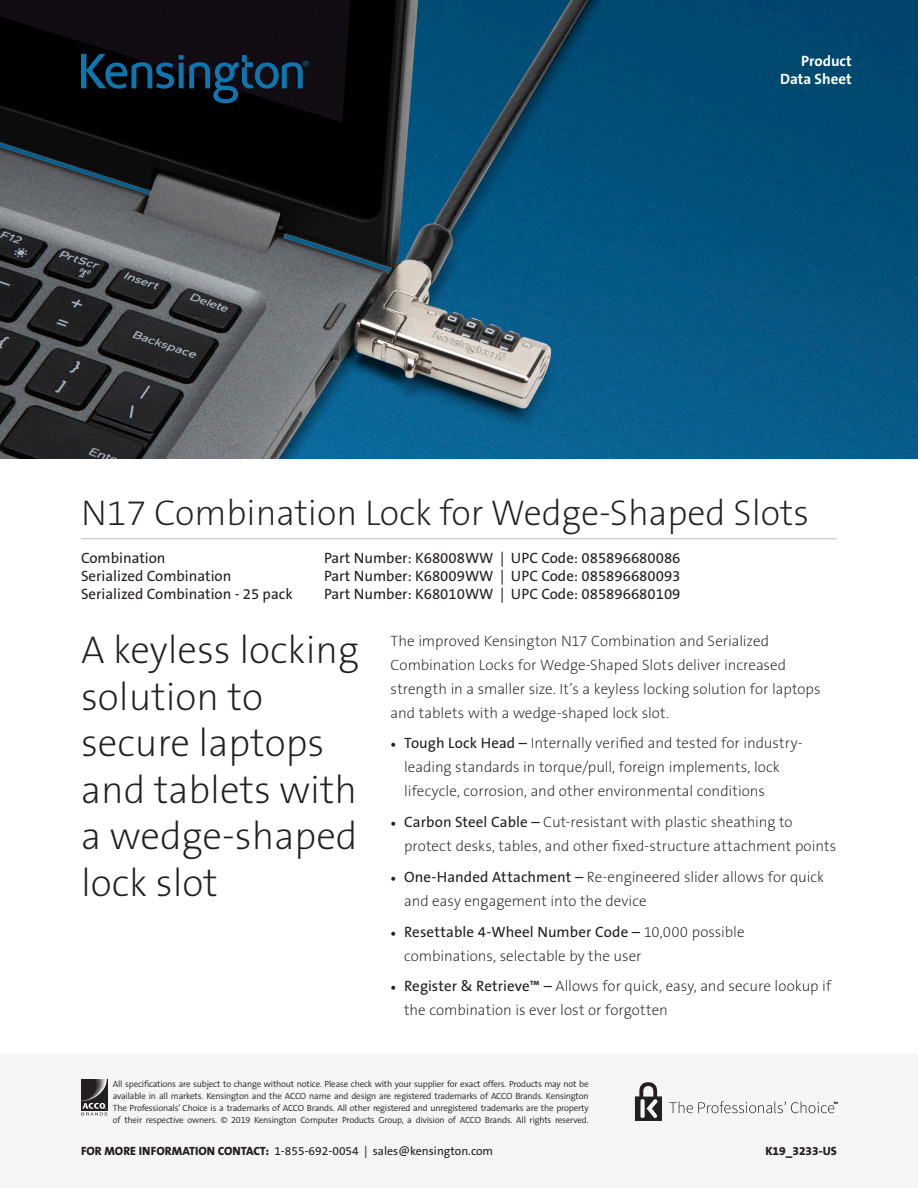
<style>
.page{position:relative;width:918px;height:1188px;background:#fff}
.page>*{position:absolute;margin:0;border:0;box-sizing:border-box;transform-origin:0 0}
.Body{font:39px/46.5px "The Sans KENSINGTON2 XL";color:#231f20}
.Main_Header{font:36px "The Sans KENSINGTON2 XL";color:#231f20}
.t1{font:15px/24px "The Sans KENSINGTON2 XL";color:#231f20}
.Part_No__UPC{font:15px "The Sans KENSINGTON5 Rg";color:#231f20}
.Part_No__UPC-2{font:15px "The Sans KENSINGTON7 Bd";color:#fff}
.t2{font:12px "The Sans KENSINGTON5 Rg";color:#231f20}
.t3{font:12px "The Sans KENSINGTON8 XB";color:#231f20}
.t4{font:9px/12px "The Sans KENSINGTON4 SL";letter-spacing:-.02em;color:#231f20;text-align:justify}
.s1{font-family:"Minion Pro"}
.s2{font-family:"The Sans KENSINGTON5 Rg"}
.s3{font-family:"The Sans KENSINGTON8 XB"}
</style>
<div class="page">
<img style="left:0;top:0;width:918px;height:459px">
<div style="left:0;top:1054px;width:918px;height:134px;background:#f5f5f6"></div>
<hr style="left:81px;top:538px;width:756px;height:1px;background:#bcbdc0">
<img style="left:81px;top:1079px;width:27px;height:32px">
<svg style="left:81px;top:1103px;width:26px;height:13px"></svg>
<svg style="left:669px;top:1101px;width:169px;height:12px"></svg>
<svg style="left:635px;top:1082px;width:27px;height:39px"></svg>
<svg style="left:81px;top:54px;width:228px;height:49px"></svg>
<p class="Part_No__UPC-2" style="left:801px;top:53px;width:52px">Product</p>
<p class="Part_No__UPC-2" style="left:780px;top:71px;width:73px">Data Sheet</p>
<p class="Main_Header" style="left:81px;top:493px;width:729px">N17 Combination Lock for Wedge-Shaped Slots</p>
<p class="Part_No__UPC" style="left:81px;top:550px;width:86px">Combination</p>
<p class="Part_No__UPC" style="left:324px;top:550px;width:358px">Part Number: K68008WW | UPC Code: 085896680086</p>
<p class="Part_No__UPC" style="left:81px;top:568px;width:152px">Serialized Combination</p>
<p class="Part_No__UPC" style="left:324px;top:568px;width:358px">Part Number: K68009WW | UPC Code: 085896680093</p>
<p class="Part_No__UPC" style="left:81px;top:586px;width:213px">Serialized Combination - 25 pack</p>
<p class="Part_No__UPC" style="left:324px;top:586px;width:358px">Part Number: K68010WW | UPC Code: 085896680109</p>
<p class="Body" style="left:81px;top:628px;width:280px">A keyless locking solution to secure laptops and tablets with a wedge-shaped lock slot</p>
<p class="t1" style="left:391px;top:629px;width:432px">The improved Kensington N17 Combination and Serialized Combination Locks for Wedge-Shaped Slots deliver increased strength in a smaller size. It’s a keyless locking solution for laptops and tablets with a wedge-shaped lock slot.</p>
<p class="t1" style="left:404px;top:732px;width:400px;text-indent:-14px"><span class="s1">•</span> <span class="s2">Tough Lock Head –</span> Internally verified and tested for industry&shy;leading standards in torque/pull, foreign implements, lock lifecycle, corrosion, and other environmental conditions</p>
<p class="t1" style="left:404px;top:811px;width:434px;text-indent:-14px"><span class="s1">•</span> <span class="s2">Carbon Steel Cable –</span> Cut-resistant with plastic sheathing to protect desks, tables, and other fixed-structure attachment points</p>
<p class="t1" style="left:404px;top:865px;width:422px;text-indent:-14px"><span class="s1">•</span> <span class="s2">One-Handed Attachment –</span> Re-engineered slider allows for quick and easy engagement into the device</p>
<p class="t1" style="left:404px;top:920px;width:342px;text-indent:-14px"><span class="s1">•</span> <span class="s2">Resettable 4-Wheel Number Code –</span> 10,000 possible combinations, selectable by the user</p>
<p class="t1" style="left:404px;top:975px;width:429px;text-indent:-14px"><span class="s1">•</span> <span class="s2">Register &amp; Retrieve™ –</span> Allows for quick, easy, and secure lookup if the combination is ever lost or forgotten</p>
<p class="t4" style="left:113px;top:1079px;width:477px">All specifications are subject to change without notice. Please check with your supplier for exact offers. Products may not be available in all markets. Kensington and the ACCO name and design are registered trademarks of ACCO Brands. Kensington The Professionals’ Choice is a trademarks of ACCO Brands. All other registered and unregistered trademarks are the property of their respective owners. © 2019 Kensington Computer Products Group, a division of ACCO Brands. All rights reserved.</p>
<p class="t2" style="left:81px;top:1145px;width:414px"><span class="s3">FOR MORE INFORMATION CONTACT:</span> 1-855-692-0054 | sales@kensington.com</p>
<p class="t3" style="left:765px;top:1145px;width:73px">K19_3233-US</p>
</div>
